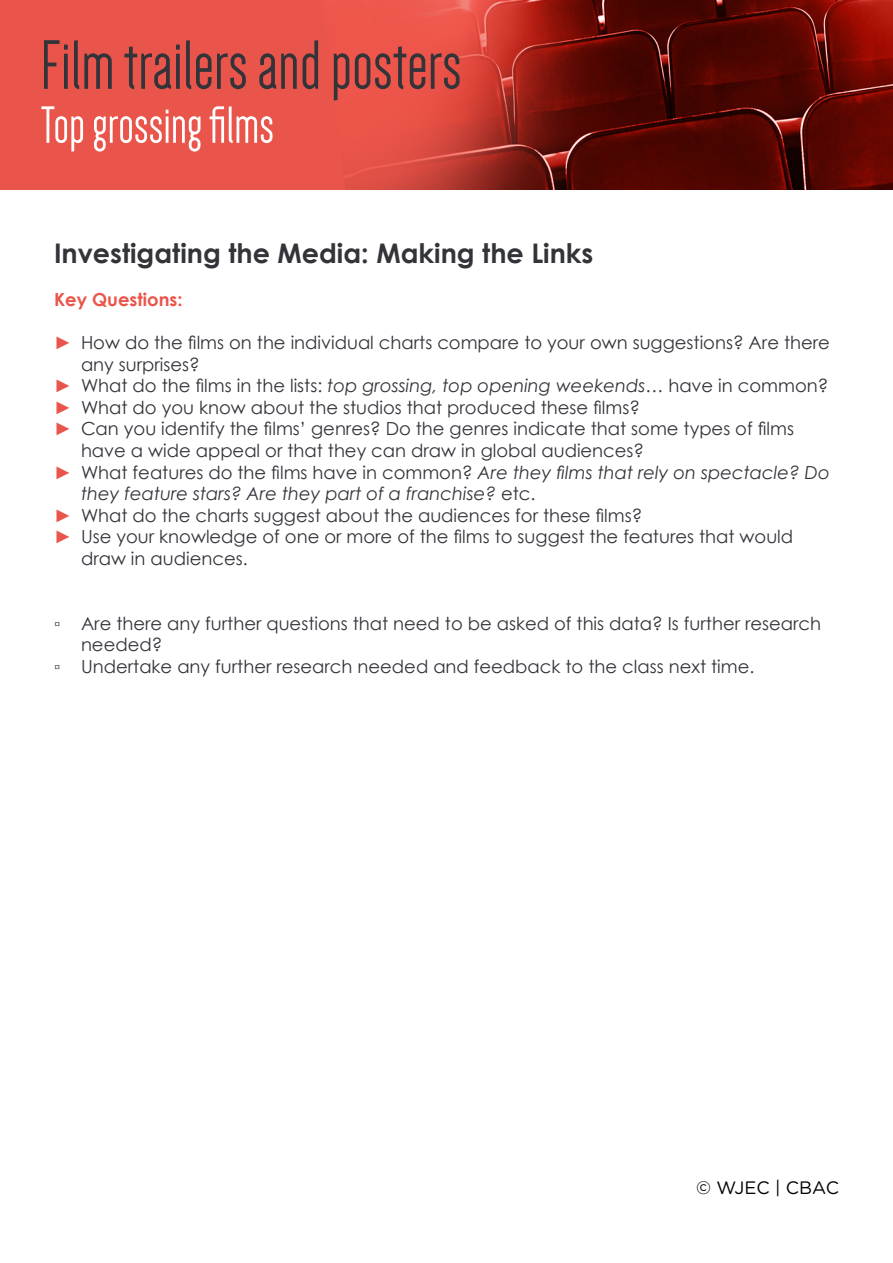
<style>
.page{position:relative;width:893px;height:1263px;background:#fff}
.page>*{position:absolute;margin:0;border:0;box-sizing:border-box;transform-origin:0 0}
.t1{font:72px "Dense";color:#32343a}
.t2{font:54px "Dense";color:#fff}
.t3{font:700 27px "Century Gothic";color:#32343a}
.t4{font:18px "Century Gothic";color:#32343a}
.t5{font:italic 18px "Century Gothic";color:#32343a}
.t6{font:700 18px "Century Gothic";color:#ea554b}
.t7{font:18px "Gotham Rounded";color:#000}
.s1{color:#ea554b}
.s2{font-style:italic}
.s3{font-style:normal}
</style>
<div class="page">
<div style="left:0;top:0;width:893px;height:189px;background:#ea554b"></div>
<img style="left:345px;top:0;width:548px;height:189px">
<h1 class="t1" style="left:40px;top:30px;width:423px">Film trailers and posters</h1>
<h2 class="t2" style="left:40px;top:99px;width:235px">Top grossing films</h2>
<h3 class="t3" style="left:54px;top:232px;width:541px">Investigating the Media: Making the Links</h3>
<p class="t6" style="left:54px;top:286px;width:130px">Key Questions:</p>
<p class="t4" style="left:54px;top:330px;width:777px"><span class="s1">►</span> How do the films on the individual charts compare to your own suggestions? Are there</p>
<p class="t4" style="left:81px;top:352px;width:120px">any surprises?</p>
<p class="t4" style="left:54px;top:373px;width:776px"><span class="s1">►</span> What do the films in the lists: <span class="s2">top grossing, top opening weekends</span>… have in common?</p>
<p class="t4" style="left:54px;top:395px;width:587px"><span class="s1">►</span> What do you know about the studios that produced these films?</p>
<p class="t4" style="left:54px;top:416px;width:741px"><span class="s1">►</span> Can you identify the films’ genres? Do the genres indicate that some types of films</p>
<p class="t4" style="left:81px;top:438px;width:565px">have a wide appeal or that they can draw in global audiences?</p>
<p class="t4" style="left:54px;top:460px;width:777px"><span class="s1">►</span> What features do the films have in common? <span class="s2">Are they films that rely on spectacle? Do</span></p>
<p class="t5" style="left:81px;top:481px;width:456px">they feature stars? Are they part of a franchise? <span class="s3">etc.</span></p>
<p class="t4" style="left:54px;top:503px;width:590px"><span class="s1">►</span> What do the charts suggest about the audiences for these films?</p>
<p class="t4" style="left:54px;top:524px;width:741px"><span class="s1">►</span> Use your knowledge of one or more of the films to suggest the features that would</p>
<p class="t4" style="left:81px;top:546px;width:168px">draw in audiences.</p>
<p class="t4" style="left:54px;top:611px;width:769px">▫ Are there any further questions that need to be asked of this data? Is further research</p>
<p class="t4" style="left:81px;top:632px;width:83px">needed?</p>
<p class="t4" style="left:54px;top:654px;width:702px">▫ Undertake any further research needed and feedback to the class next time.</p>
<p class="t7" style="left:696px;top:1175px;width:144px">© WJEC | CBAC</p>
</div>
